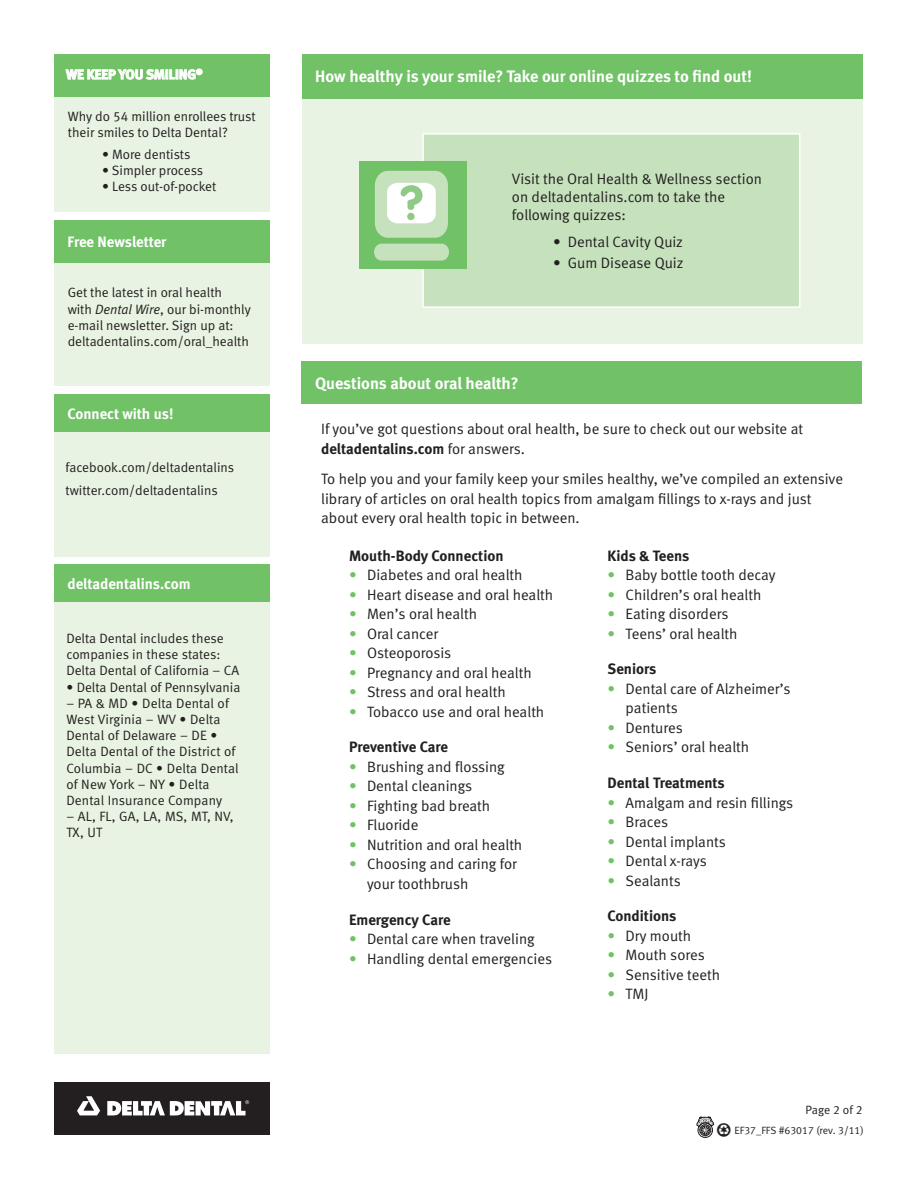
<style>
.page{position:relative;width:918px;height:1188px;background:#fff}
.page>*{position:absolute;margin:0;border:0;box-sizing:border-box;transform-origin:0 0}
.t1{font:16.5px "Meta Bold LF";color:#fff}
.t2{font:15px/19.5px "Meta Normal LF";color:#231f20}
.t3{font:15px "Meta Bold LF";color:#231f20}
.t4{font:15px "Meta Bold LF";color:#fff}
.t5{font:13.5px/16.2px "Meta Normal LF";color:#231f20}
.t6{font:13.5px/16.2px "Meta Normal";color:#231f20}
.t7{font:13.5px "Meta Bold LF";color:#fff}
.t8{font:12px "Meta Normal LF";letter-spacing:-.005em;color:#231f20}
.t9{font:10.5px "Meta Normal LF";color:#231f20}
.s1{font-style:italic}
.s2{font-family:"Meta Bold LF"}
.s3{color:#71c167}
.s4{font-family:"Recycle";font-size:13.5px}
</style>
<div class="page">
<div style="left:54px;top:1082px;width:216px;height:52px;background:#231f20"></div>
<svg style="left:77px;top:1096px;width:23px;height:19px"></svg>
<svg style="left:107px;top:1100px;width:142px;height:16px"></svg>
<div style="left:698px;top:1123px;width:15px;height:15px;border:1px solid #231f20;border-radius:50%"></div>
<svg style="left:697px;top:1116px;width:17px;height:21px"></svg>
<div style="left:302px;top:361px;width:560px;height:42px;background:#71c167"></div>
<div style="left:302px;top:96px;width:560px;height:248px;background:#e8f3e3"></div>
<div style="left:422px;top:133px;width:378px;height:175px;background:#c6e2bd"></div>
<hr style="left:302px;top:96px;width:560px;height:2px;background:#71c167">
<div style="left:359px;top:161px;width:108px;height:108px;background:#71c167"></div>
<svg style="left:375px;top:171px;width:73px;height:67px"></svg>
<div style="left:374px;top:244px;width:75px;height:17px;background:#c6e2bd;border-radius:8px"></div>
<div style="left:302px;top:54px;width:560px;height:42px;background:#71c167"></div>
<div style="left:54px;top:430px;width:216px;height:126px;background:#e8f3e3"></div>
<div style="left:54px;top:54px;width:216px;height:158px;background:#e8f3e3"></div>
<div style="left:54px;top:54px;width:216px;height:42px;background:#71c167"></div>
<svg style="left:66px;top:68px;width:136px;height:12px"></svg>
<div style="left:54px;top:260px;width:216px;height:126px;background:#e8f3e3"></div>
<div style="left:54px;top:220px;width:216px;height:42px;background:#71c167"></div>
<div style="left:54px;top:577px;width:216px;height:476px;background:#e8f3e3"></div>
<div style="left:54px;top:394px;width:215px;height:38px;background:#71c167"></div>
<div style="left:54px;top:564px;width:215px;height:38px;background:#71c167"></div>
<p class="t7" style="left:66px;top:66px;width:138px">WE KEEP YOU SMILING<sup>®</sup></p>
<p class="t5" style="left:68px;top:108px;width:189px">Why do 54 million enrollees trust</p>
<p class="t5" style="left:68px;top:124px;width:162px">their smiles to Delta Dental?</p>
<p class="t5" style="left:102px;top:146px;width:90px">• More dentists</p>
<p class="t5" style="left:102px;top:162px;width:103px">• Simpler process</p>
<p class="t5" style="left:102px;top:178px;width:116px">• Less out-of-pocket</p>
<p class="t4" style="left:68px;top:232px;width:101px">Free Newsletter</p>
<p class="t6" style="left:68px;top:284px;width:185px">Get the latest in oral health<br>with <span class="s1">Dental Wire</span>, our bi-monthly e-mail newsletter. Sign up at: deltadentalins.com/oral_health</p>
<p class="t4" style="left:68px;top:404px;width:107px">Connect with us!</p>
<p class="t5" style="left:66px;top:459px;width:170px">facebook.com/deltadentalins</p>
<p class="t5" style="left:66px;top:482px;width:154px">twitter.com/deltadentalins</p>
<p class="t4" style="left:68px;top:575px;width:125px">deltadentalins.com</p>
<p class="t5" style="left:66px;top:630px;width:174px">Delta Dental includes these companies in these states:<br>Delta Dental of California – CA</p>
<p class="t5" style="left:66px;top:679px;width:176px">• Delta Dental of Pennsylvania</p>
<p class="t5" style="left:66px;top:695px;width:174px">– PA &amp; MD • Delta Dental of<br>West Virginia – WV • Delta<br>Dental of Delaware – DE •<br>Delta Dental of the District of<br>Columbia – DC • Delta Dental of New York – NY • Delta<br>Dental Insurance Company</p>
<p class="t5" style="left:66px;top:808px;width:169px">– AL, FL, GA, LA, MS, MT, NV,<br>TX, UT</p>
<p class="t1" style="left:315px;top:66px;width:438px">How healthy is your smile? Take our online quizzes to find out!</p>
<p class="t1" style="left:331px;top:68px;width:190px">How healthy is your smile?</p>
<p class="t2" style="left:512px;top:170px;width:252px;line-height:18px">Visit the Oral Health &amp; Wellness section on deltadentalins.com to take the following quizzes:</p>
<p class="t2" style="left:553px;top:232px;width:131px">• Dental Cavity Quiz</p>
<p class="t2" style="left:553px;top:253px;width:132px">• Gum Disease Quiz</p>
<p class="t1" style="left:315px;top:373px;width:205px">Questions about oral health?</p>
<p class="t2" style="left:321px;top:419px;width:484px">If you’ve got questions about oral health, be sure to check out our website at <span class="s2">deltadentalins.com</span> for answers.</p>
<p class="t2" style="left:321px;top:469px;width:524px">To help you and your family keep your smiles healthy, we’ve compiled an extensive library of articles on oral health topics from amalgam fillings to x-rays and just about every oral health topic in between.</p>
<p class="t3" style="left:349px;top:546px;width:156px">Mouth-Body Connection</p>
<p class="t2" style="left:349px;top:565px;width:175px"><span class="s3">•</span> Diabetes and oral health</p>
<p class="t2" style="left:349px;top:584px;width:206px"><span class="s3">•</span> Heart disease and oral health</p>
<p class="t2" style="left:349px;top:604px;width:130px"><span class="s3">•</span> Men’s oral health</p>
<p class="t2" style="left:349px;top:623px;width:91px"><span class="s3">•</span> Oral cancer</p>
<p class="t2" style="left:349px;top:643px;width:104px"><span class="s3">•</span> Osteoporosis</p>
<p class="t2" style="left:349px;top:662px;width:184px"><span class="s3">•</span> Pregnancy and oral health</p>
<p class="t2" style="left:349px;top:682px;width:158px"><span class="s3">•</span> Stress and oral health</p>
<p class="t2" style="left:349px;top:701px;width:197px"><span class="s3">•</span> Tobacco use and oral health</p>
<p class="t3" style="left:349px;top:738px;width:101px">Preventive Care</p>
<p class="t2" style="left:349px;top:757px;width:157px"><span class="s3">•</span> Brushing and flossing</p>
<p class="t2" style="left:349px;top:776px;width:125px"><span class="s3">•</span> Dental cleanings</p>
<p class="t2" style="left:349px;top:796px;width:143px"><span class="s3">•</span> Fighting bad breath</p>
<p class="t2" style="left:349px;top:815px;width:71px"><span class="s3">•</span> Fluoride</p>
<p class="t2" style="left:349px;top:835px;width:175px"><span class="s3">•</span> Nutrition and oral health</p>
<p class="t2" style="left:367px;top:854px;width:151px;text-indent:-18px"><span class="s3">•</span> Choosing and caring for your toothbrush</p>
<p class="t3" style="left:349px;top:910px;width:103px">Emergency Care</p>
<p class="t2" style="left:349px;top:929px;width:187px"><span class="s3">•</span> Dental care when traveling</p>
<p class="t2" style="left:349px;top:948px;width:205px"><span class="s3">•</span> Handling dental emergencies</p>
<p class="t3" style="left:608px;top:546px;width:83px">Kids &amp; Teens</p>
<p class="t2" style="left:608px;top:565px;width:170px"><span class="s3">•</span> Baby bottle tooth decay</p>
<p class="t2" style="left:608px;top:584px;width:155px"><span class="s3">•</span> Children’s oral health</p>
<p class="t2" style="left:608px;top:604px;width:122px"><span class="s3">•</span> Eating disorders</p>
<p class="t2" style="left:608px;top:623px;width:132px"><span class="s3">•</span> Teens’ oral health</p>
<p class="t3" style="left:608px;top:660px;width:50px">Seniors</p>
<p class="t2" style="left:626px;top:679px;width:167px;text-indent:-18px"><span class="s3">•</span> Dental care of Alzheimer’s patients</p>
<p class="t2" style="left:608px;top:718px;width:77px"><span class="s3">•</span> Dentures</p>
<p class="t2" style="left:608px;top:737px;width:143px"><span class="s3">•</span> Seniors’ oral health</p>
<p class="t3" style="left:608px;top:773px;width:119px">Dental Treatments</p>
<p class="t2" style="left:608px;top:792px;width:187px"><span class="s3">•</span> Amalgam and resin fillings</p>
<p class="t2" style="left:608px;top:812px;width:62px"><span class="s3">•</span> Braces</p>
<p class="t2" style="left:608px;top:831px;width:120px"><span class="s3">•</span> Dental implants</p>
<p class="t2" style="left:608px;top:851px;width:101px"><span class="s3">•</span> Dental x-rays</p>
<p class="t2" style="left:608px;top:870px;width:75px"><span class="s3">•</span> Sealants</p>
<p class="t3" style="left:608px;top:907px;width:70px">Conditions</p>
<p class="t2" style="left:608px;top:926px;width:85px"><span class="s3">•</span> Dry mouth</p>
<p class="t2" style="left:608px;top:945px;width:99px"><span class="s3">•</span> Mouth sores</p>
<p class="t2" style="left:608px;top:965px;width:114px"><span class="s3">•</span> Sensitive teeth</p>
<p class="t2" style="left:608px;top:984px;width:42px"><span class="s3">•</span> TMJ</p>
<p class="t8" style="left:806px;top:1103px;width:59px">Page 2 of 2</p>
<p class="t9" style="left:716px;top:1125px;width:149px"><span class="s4">E</span> EF37_FFS #63017 (rev. 3/11)</p>
</div>
